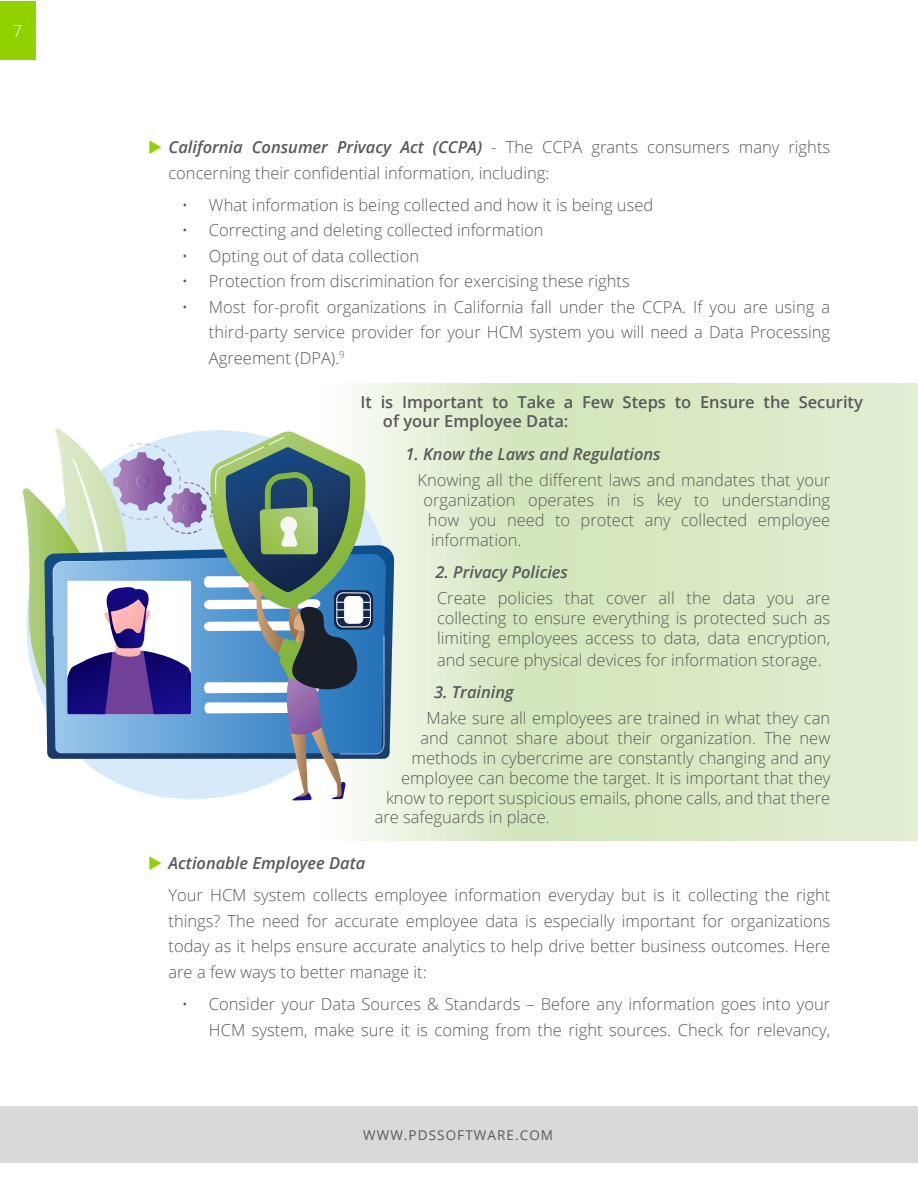
<style>
.page{position:relative;width:918px;height:1188px;background:#fff}
.page>*{position:absolute;margin:0;border:0;box-sizing:border-box;transform-origin:0 0}
.t1{font:300 16.5px/25.5px "Open Sans";color:#595959;text-align:justify}
.t2{font:600 16.5px/18.9px "Open Sans";color:#595959}
.t3{font:italic 600 16.5px "Open Sans";color:#595959}
.t4{font:300 16.5px "Open Sans";color:#fff}
.t5{font:13.5px "Open Sans";letter-spacing:.08em;color:#595959}
.s1{color:#91d100}
.s2{font-weight:600;font-style:italic}
</style>
<div class="page">
<svg style="left:22px;top:383px;width:896px;height:457px;background:#dfeccf"></svg>
<div style="left:0;top:1106px;width:918px;height:57px;background:#d9d9d9"></div>
<div style="left:0;top:1px;width:35px;height:59px;background:#91d100"></div>
<svg style="left:384px;top:545px;width:10px;height:214px;background:#4b739a"></svg>
<svg style="left:23px;top:428px;width:361px;height:372px"></svg>
<p class="t4" style="left:13px;top:20px;width:11px">7</p>
<p class="t1" style="left:168px;top:134px;width:663px;text-indent:-20px"><span class="s1">◆</span> <span class="s2">California Consumer Privacy Act (CCPA)</span> - The CCPA grants consumers many rights concerning their confidential information, including:</p>
<p class="t1" style="left:182px;top:192px;width:473px">• What information is being collected and how it is being used</p>
<p class="t1" style="left:182px;top:217px;width:363px">• Correcting and deleting collected information</p>
<p class="t1" style="left:182px;top:243px;width:239px">• Opting out of data collection</p>
<p class="t1" style="left:182px;top:268px;width:449px">• Protection from discrimination for exercising these rights</p>
<p class="t1" style="left:209px;top:294px;width:623px;text-indent:-27px">• Most for-profit organizations in California fall under the CCPA. If you are using a third-party service provider for your HCM system you will need a Data Processing Agreement (DPA).<sup>9</sup></p>
<p class="t2" style="left:383px;top:393px;width:481px;text-indent:-23px">It is Important to Take a Few Steps to Ensure the Security of your Employee Data:</p>
<p class="t3" style="left:405px;top:442px;width:257px">1. Know the Laws and Regulations</p>
<p class="t1" style="left:417px;top:467px;width:414px">Knowing all the different laws and mandates that your</p>
<p class="t1" style="left:423px;top:487px;width:408px">organization operates in is key to understanding</p>
<p class="t1" style="left:428px;top:507px;width:404px">how you need to protect any collected employee</p>
<p class="t1" style="left:431px;top:526px;width:92px">information.</p>
<p class="t3" style="left:436px;top:560px;width:134px">2. Privacy Policies</p>
<p class="t1" style="left:437px;top:588px;width:395px;line-height:19.8px">Create policies that cover all the data you are collecting to ensure everything is protected such as limiting employees access to data, data encryption,</p>
<p class="t1" style="left:437px;top:646px;width:386px">and secure physical devices for information storage.</p>
<p class="t3" style="left:434px;top:680px;width:81px">3. Training</p>
<p class="t1" style="left:426px;top:705px;width:405px">Make sure all employees are trained in what they can</p>
<p class="t1" style="left:420px;top:725px;width:411px">and cannot share about their organization. The new</p>
<p class="t1" style="left:411px;top:745px;width:420px">methods in cybercrime are constantly changing and any</p>
<p class="t1" style="left:401px;top:765px;width:431px">employee can become the target. It is important that they</p>
<p class="t1" style="left:386px;top:784px;width:446px">know to report suspicious emails, phone calls, and that there</p>
<p class="t1" style="left:375px;top:804px;width:177px">are safeguards in place.</p>
<p class="t1" style="left:169px;top:847px;width:663px;line-height:32.2px;text-indent:-20px"><span class="s1">◆</span> <span class="s2">Actionable Employee Data<br></span>Your HCM system collects employee information everyday but is it collecting the right</p>
<p class="t1" style="left:169px;top:908px;width:663px">things? The need for accurate employee data is especially important for organizations today as it helps ensure accurate analytics to help drive better business outcomes. Here are a few ways to better manage it:</p>
<p class="t1" style="left:182px;top:991px;width:650px;text-align:right">• Consider your Data Sources &amp; Standards – Before any information goes into your<br>HCM system, make sure it is coming from the right sources. Check for relevancy,</p>
<p class="t5" style="left:363px;top:1126px;width:191px">WWW.PDSSOFTWARE.COM</p>
</div>
